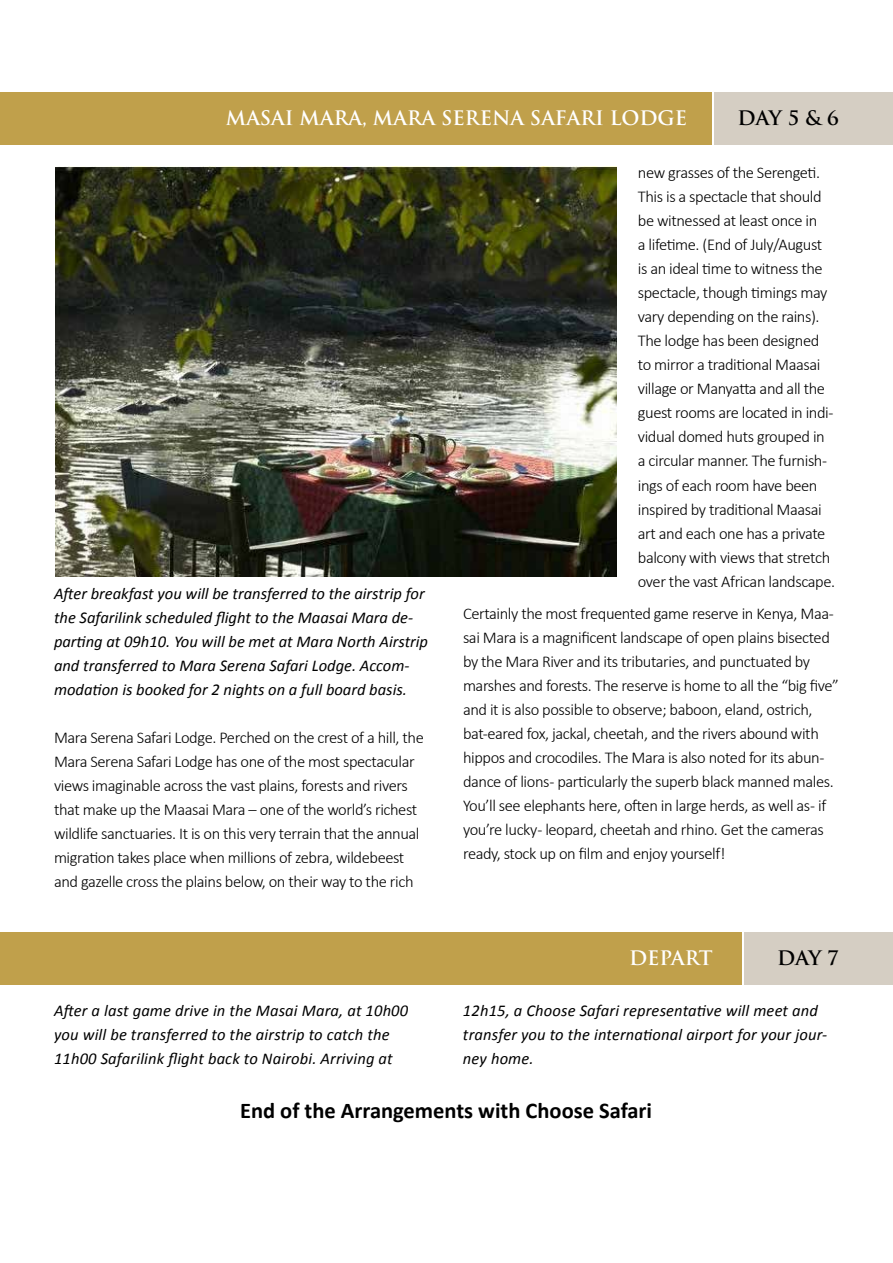
<style>
.page{position:relative;width:893px;height:1263px;background:#fff}
.page>*{position:absolute;margin:0;border:0;box-sizing:border-box;transform-origin:0 0}
.t1{font:700 22.5px "Calibri";color:#000}
.t2{font:700 19.5px "Trajan Pro";color:#fff}
.t3{font:700 19.5px "Trajan Pro";letter-spacing:-.02em;color:#000}
.t4{font:300 16.5px/24px "Calibri";letter-spacing:-.025em;color:#000}
.t5{font:italic 16.5px/24px "Calibri";color:#000}
</style>
<div class="page">
<div style="left:0;top:92px;width:711px;height:52px;background:#c0a04b"></div>
<div style="left:0;top:932px;width:741px;height:52px;background:#c0a04b"></div>
<div style="left:714px;top:92px;width:179px;height:52px;background:#d5cec3"></div>
<div style="left:744px;top:932px;width:149px;height:52px;background:#d5cec3"></div>
<img style="left:55px;top:166px;width:562px;height:410px">
<p class="t2" style="left:226px;top:106px;width:463px">MASAI MARA, MARA SERENA SAFARI LODGE</p>
<p class="t3" style="left:738px;top:106px;width:103px">DAY 5 &amp; 6</p>
<p class="t5" style="left:54px;top:581px;width:376px">After breakfast you will be transferred to the airstrip for the Safarilink scheduled flight to the Maasai Mara de&shy;parting at 09h10. You will be met at Mara North Airstrip and transferred to Mara Serena Safari Lodge. Accom&shy;modation is booked for 2 nights on a full board basis.</p>
<p class="t4" style="left:54px;top:726px;width:371px">Mara Serena Safari Lodge. Perched on the crest of a hill, the Mara Serena Safari Lodge has one of the most spectacular views imaginable across the vast plains, forests and rivers that make up the Maasai Mara – one of the world’s richest wildlife sanctuaries. It is on this very terrain that the annual migration takes place when millions of zebra, wildebeest and gazelle cross the plains below, on their way to the rich</p>
<p class="t4" style="left:638px;top:161px;width:199px">new grasses of the Serengeti.<br>This is a spectacle that should be witnessed at least once in<br>a lifetime. (End of July/August is an ideal time to witness the spectacle, though timings may vary depending on the rains).<br>The lodge has been designed to mirror a traditional Maasai village or Manyatta and all the guest rooms are located in indi&shy;vidual domed huts grouped in a circular manner. The furnish&shy;ings of each room have been inspired by traditional Maasai art and each one has a private balcony with views that stretch over the vast African landscape.</p>
<p class="t4" style="left:463px;top:601px;width:377px">Certainly the most frequented game reserve in Kenya, Maa&shy;sai Mara is a magnificent landscape of open plains bisected by the Mara River and its tributaries, and punctuated by marshes and forests. The reserve is home to all the “big five” and it is also possible to observe; baboon, eland, ostrich, bat-eared fox, jackal, cheetah, and the rivers abound with hippos and crocodiles. The Mara is also noted for its abun&shy;dance of lions - particularly the superb black manned males.<br>You’ll see elephants here, often in large herds, as well as - if you’re lucky - leopard, cheetah and rhino. Get the cameras ready, stock up on film and enjoy yourself!</p>
<p class="t2" style="left:629px;top:946px;width:85px">DEPART</p>
<p class="t3" style="left:777px;top:946px;width:63px">DAY 7</p>
<p class="t5" style="left:54px;top:998px;width:356px">After a last game drive in the Masai Mara, at 10h00 you will be transferred to the airstrip to catch the<br>11h00 Safarilink flight back to Nairobi. Arriving at</p>
<p class="t5" style="left:463px;top:998px;width:366px">12h15, a Choose Safari representative will meet and transfer you to the international airport for your jour&shy;ney home.</p>
<h1 class="t1" style="left:240px;top:1096px;width:414px">End of the Arrangements with Choose Safari</h1>
</div>
